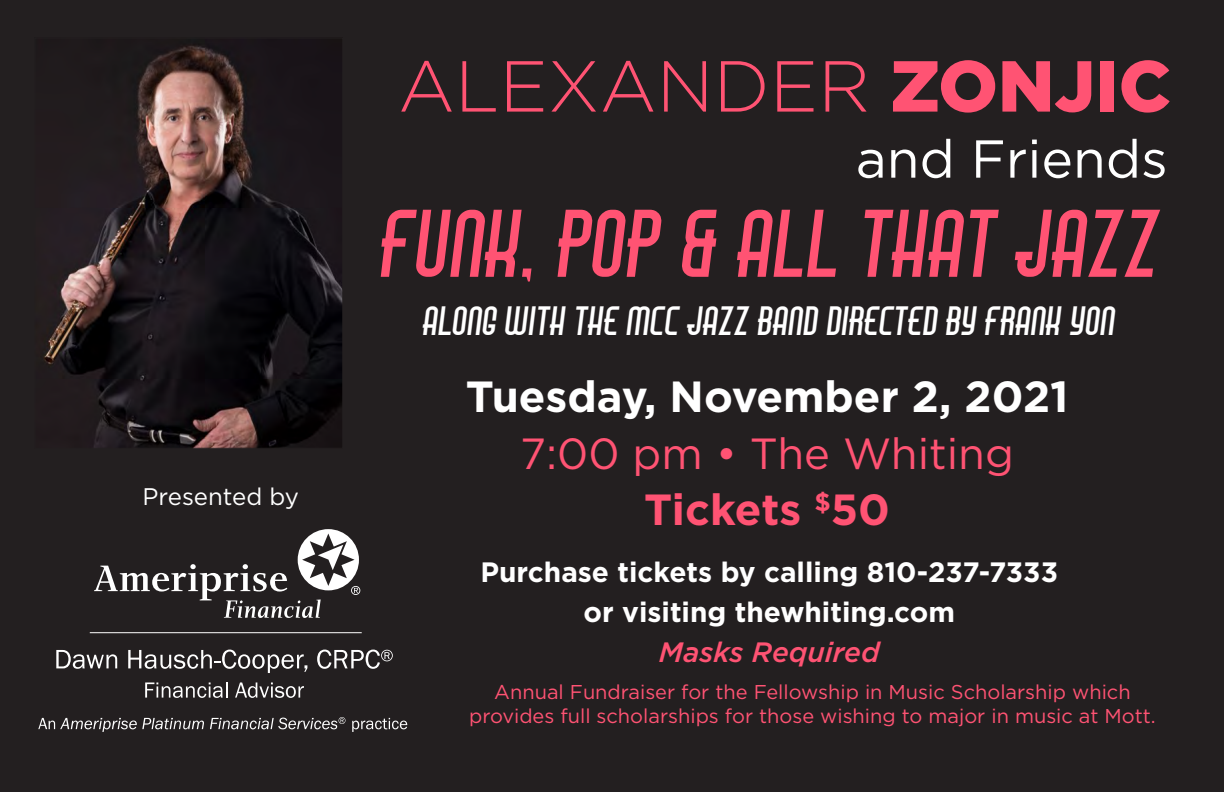
<style>
.page{position:relative;width:1224px;height:792px;background:#231f20}
.page>*{position:absolute;margin:0;border:0;box-sizing:border-box;transform-origin:0 0}
.t1{font:83.8px "Air Americana";color:#ff5373}
.t2{font:300 72px "Gotham";color:#ff5373}
.t3{font:53.2px "Gotham";color:#fff}
.t4{font:700 43.6px "Gotham";color:#fff}
.t5{font:43.6px "Gotham";color:#ff5373}
.t6{font:700 43.6px "Gotham";color:#ff5373}
.t7{font:36px "Air Americana";color:#fff}
.t8{font:700 28px "Gotham";color:#fff}
.t9{font:italic 500 28px "Gotham";color:#ff5373}
.t10{font:24px "Gotham";color:#fff}
.t11{font:20px "Gotham";color:#ff5373}
.s1{font-weight:900}
</style>
<div class="page">
<img style="left:44px;top:39px;width:297px;height:408px">
<div style="left:34px;top:37px;width:309px;height:412px;border:1px solid #231f20"></div>
<hr style="left:90px;top:632px;width:272px;height:1px;background:#fff">
<svg style="left:94px;top:529px;width:266px;height:89px"></svg>
<svg style="left:56px;top:650px;width:61px;height:19px"></svg>
<svg style="left:128px;top:650px;width:179px;height:23px"></svg>
<svg style="left:317px;top:650px;width:76px;height:19px"></svg>
<svg style="left:145px;top:682px;width:83px;height:16px"></svg>
<svg style="left:235px;top:682px;width:69px;height:16px"></svg>
<svg style="left:38px;top:718px;width:166px;height:14px"></svg>
<svg style="left:210px;top:717px;width:135px;height:12px"></svg>
<svg style="left:352px;top:718px;width:55px;height:14px"></svg>
<p class="t10" style="left:143px;top:481px;width:158px">Presented by</p>
<p class="t2" style="left:398px;top:41px;width:775px">ALEXANDER <span class="s1">ZONJIC</span></p>
<p class="t3" style="left:856px;top:125px;width:313px">and Friends</p>
<p class="t1" style="left:381px;top:201px;width:781px">FUNK, POP &amp; ALL THAT JAZZ</p>
<p class="t7" style="left:423px;top:303px;width:694px">ALONG WITH THE MCC JAZZ BAND DIRECTED BY FRANK YON</p>
<p class="t4" style="left:466px;top:371px;width:604px">Tuesday, November 2, 2021</p>
<p class="t5" style="left:520px;top:425px;width:495px">7:00 pm • The Whiting</p>
<p class="t6" style="left:644px;top:485px;width:247px">Tickets <sup>$</sup>50</p>
<p class="t8" style="left:480px;top:556px;width:579px">Purchase tickets by calling 810-237-7333</p>
<p class="t8" style="left:584px;top:596px;width:373px">or visiting thewhiting.com</p>
<p class="t9" style="left:659px;top:633px;width:222px">Masks Required</p>
<p class="t11" style="left:494px;top:679px;width:638px">Annual Fundraiser for the Fellowship in Music Scholarship which</p>
<p class="t11" style="left:469px;top:703px;width:688px">provides full scholarships for those wishing to major in music at Mott.</p>
</div>
